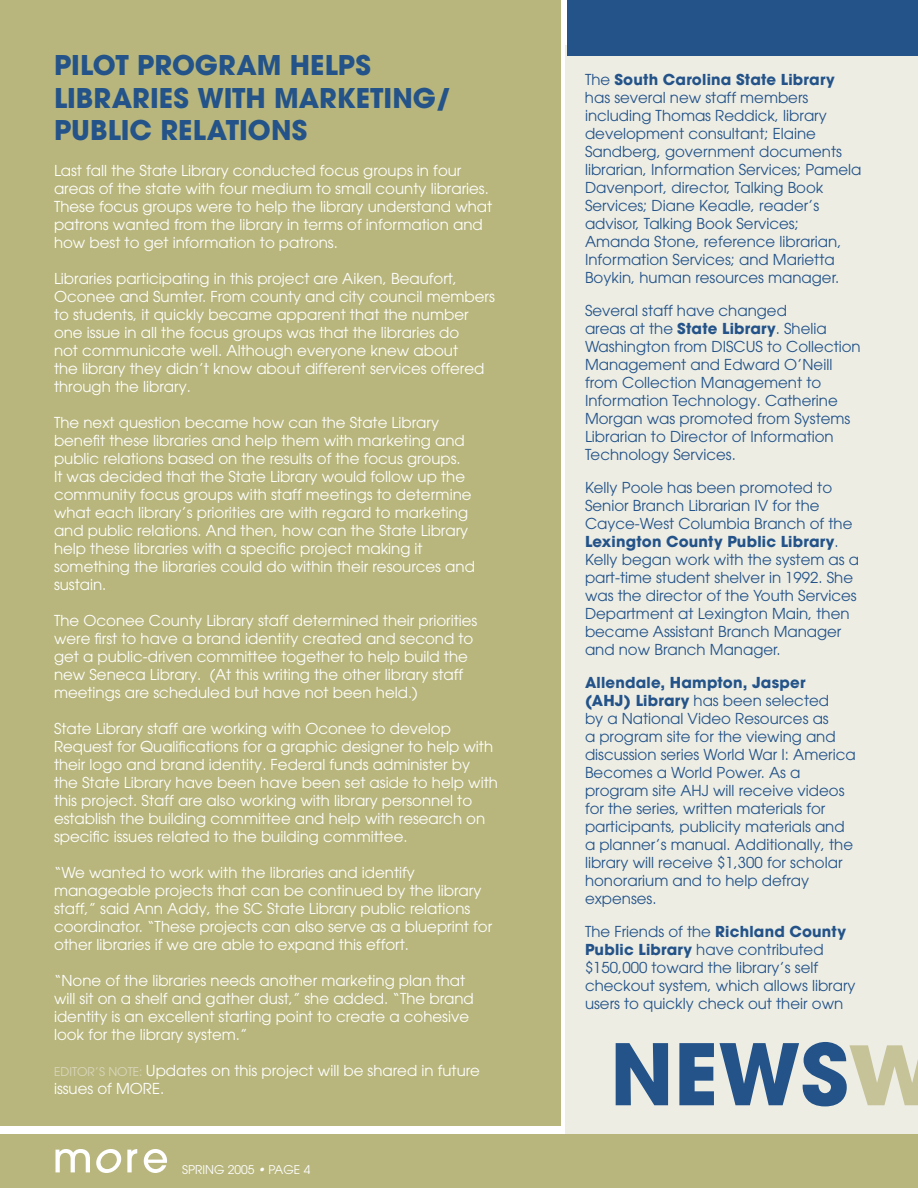
<style>
.page{position:relative;width:918px;height:1188px;background:#fff}
.page>*{position:absolute;margin:0;border:0;box-sizing:border-box;transform-origin:0 0}
.t1{font:700 84px "Avant Garde";color:#235389}
.t2{font:700 27px/32.4px "Avant Garde";color:#235389}
.t3{font:15px/18px "Avant Garde";color:#fff}
.t4{font:15px/18px "Avant Garde";color:#235389}
.t5{font:12px "Avant Garde";color:#fff}
.s1{font-size:12px;color:#d9d7bd}
.s2{font-weight:500;font-style:italic}
.s3{font-weight:700}
.s4{font-size:108px;color:#c6c398}
</style>
<div class="page">
<div style="left:0;top:0;width:561px;height:1126px;background:#b8b67c"></div>
<div style="left:566px;top:46px;width:352px;height:1088px;background:#edede4"></div>
<div style="left:0;top:1134px;width:918px;height:54px;background:#b8b67c"></div>
<svg style="left:56px;top:1149px;width:111px;height:24px"></svg>
<div style="left:567px;top:0;width:351px;height:55px;background:#235389"></div>
<h2 class="t2" style="left:54px;top:49px;width:399px">PILOT PROGRAM HELPS<br>LIBRARIES WITH MARKETING/<br>PUBLIC RELATIONS</h2>
<p class="t3" style="left:54px;top:162px;width:440px">Last fall the State Library conducted focus groups in four areas of the state with four medium to small county libraries.<br>These focus groups were to help the library understand what patrons wanted from the library in terms of information and how best to get information to patrons.</p>
<p class="t3" style="left:54px;top:270px;width:442px">Libraries participating in this project are Aiken, Beaufort, Oconee and Sumter. From county and city council members to students, it quickly became apparent that the number one issue in all the focus groups was that the libraries do<br>not communicate well. Although everyone knew about<br>the library they didn’t know about different services offered through the library.</p>
<p class="t3" style="left:54px;top:414px;width:422px">The next question became how can the State Library benefit these libraries and help them with marketing and public relations based on the results of the focus groups.<br>It was decided that the State Library would follow up the community focus groups with staff meetings to determine what each library’s priorities are with regard to marketing and public relations. And then, how can the State Library help these libraries with a specific project making it something the libraries could do within their resources and sustain.</p>
<p class="t3" style="left:54px;top:612px;width:425px">The Oconee County Library staff determined their priorities were first to have a brand identity created and second to get a public-driven committee together to help build the new Seneca Library. (At this writing the other library staff meetings are scheduled but have not been held.)</p>
<p class="t3" style="left:54px;top:720px;width:445px">State Library staff are working with Oconee to develop Request for Qualifications for a graphic designer to help with their logo and brand identity. Federal funds administer by<br>the State Library have been have been set aside to help with this project. Staff are also working with library personnel to establish the building committee and help with research on specific issues related to the building committee.</p>
<p class="t3" style="left:54px;top:864px;width:440px">“We wanted to work with the libraries and identify manageable projects that can be continued by the library staff,” said Ann Addy, the SC State Library public relations coordinator. “These projects can also serve as a blueprint for other libraries if we are able to expand this effort.</p>
<p class="t3" style="left:54px;top:972px;width:421px">“None of the libraries needs another marketing plan that will sit on a shelf and gather dust,” she added. “The brand identity is an excellent starting point to create a cohesive look for the library system.”</p>
<p class="t3" style="left:54px;top:1062px;width:428px"><span class="s1">EDITOR’S NOTE:</span> Updates on this project will be shared in future issues of MORE.</p>
<p class="t5" style="left:182px;top:1162px;width:130px">SPRING 2005 <span class="s2">•</span> PAGE 4</p>
<p class="t4" style="left:585px;top:71px;width:278px">The <span class="s3">South Carolina State Library </span>has several new staff members including Thomas Reddick, library development consultant; Elaine Sandberg, government documents librarian, Information Services; Pamela Davenport, director, Talking Book Services; Diane Keadle, reader’s advisor, Talking Book Services; Amanda Stone, reference librarian, Information Services; and Marietta Boykin, human resources manager.</p>
<p class="t4" style="left:585px;top:302px;width:277px">Several staff have changed<br>areas at the <span class="s3">State Library</span>. Shelia<br>Washington from DISCUS to Collection<br>Management and Edward O’Neill from Collection Management to<br>Information Technology. Catherine<br>Morgan was promoted from Systems<br>Librarian to Director of Information<br>Technology Services.</p>
<p class="t4" style="left:585px;top:479px;width:276px">Kelly Poole has been promoted to Senior Branch Librarian IV for the Cayce-West Columbia Branch of the <span class="s3">Lexington County Public Library</span>.<br>Kelly began work with the system as a part-time student shelver in 1992. She was the director of the Youth Services Department at Lexington Main, then became Assistant Branch Manager and now Branch Manager.</p>
<p class="t4" style="left:585px;top:674px;width:272px"><span class="s3">Allendale, Hampton, Jasper<br>(AHJ) Library</span> has been selected<br>by a National Video Resources as<br>a program site for the viewing and discussion series World War I: America<br>Becomes a World Power. As a program site AHJ will receive videos for the series, written materials for participants, publicity materials and a planner’s manual. Additionally, the library will receive $1,300 for scholar honorarium and to help defray expenses.</p>
<p class="t4" style="left:585px;top:923px;width:272px">The Friends of the <span class="s3">Richland County Public Library</span> have contributed $150,000 toward the library’s self checkout system, which allows library users to quickly check out their own</p>
<h1 class="t1" style="left:610px;top:1020px;width:332px">NEWS<span class="s4">w</span></h1>
</div>
